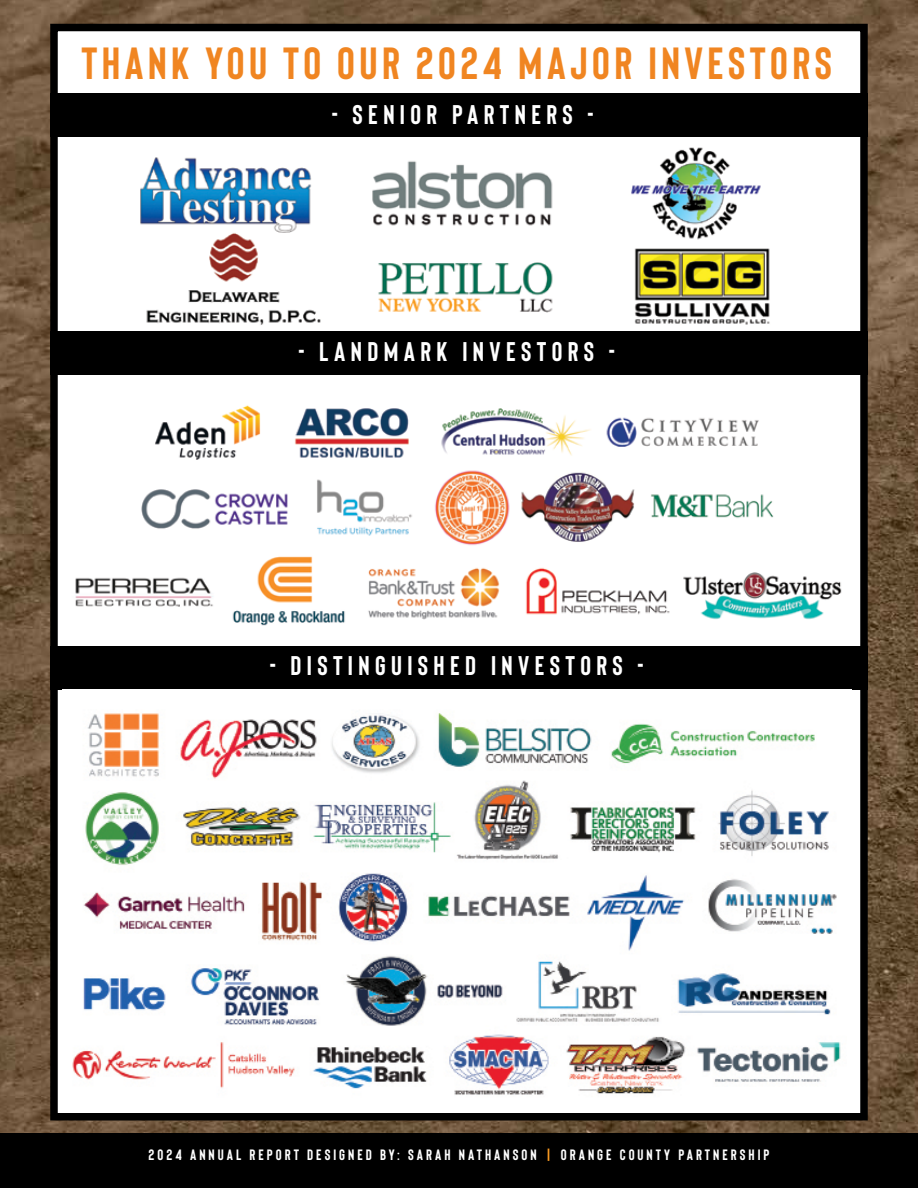
<style>
.page{position:relative;width:918px;height:1188px;background:#fff}
.page>*{position:absolute;margin:0;border:0;box-sizing:border-box;transform-origin:0 0}
.t1{font:700 45px "Bison";letter-spacing:.1em;color:#f08521}
.t2{font:700 27px "Bison";letter-spacing:.2em;color:#fff}
.t3{font:700 15px "Bison";letter-spacing:.2em;color:#fff}
.s1{color:#f89921}
</style>
<div class="page">
<img style="left:0;top:0;width:918px;height:1133px">
<div style="left:0;top:1133px;width:918px;height:55px;background:#000"></div>
<div style="left:54px;top:28px;width:810px;height:1089px;background:#fff"></div>
<div style="left:50px;top:24px;width:818px;height:1096px;border:8px solid #000"></div>
<img style="left:140px;top:147px;width:630px;height:178px">
<div style="left:50px;top:93px;width:818px;height:44px;background:#000"></div>
<div style="left:50px;top:332px;width:818px;height:43px;background:#000"></div>
<div style="left:50px;top:646px;width:818px;height:43px;background:#000"></div>
<img style="left:72px;top:713px;width:769px;height:382px">
<img style="left:75px;top:405px;width:767px;height:221px">
<h1 class="t1" style="left:81px;top:35px;width:752px">THANK YOU TO OUR 2024 MAJOR INVESTORS</h1>
<h2 class="t2" style="left:332px;top:98px;width:262px">- SENIOR PARTNERS -</h2>
<h2 class="t2" style="left:299px;top:335px;width:317px">- LANDMARK INVESTORS -</h2>
<h2 class="t2" style="left:270px;top:649px;width:375px">- DISTINGUISHED INVESTORS -</h2>
<p class="t3" style="left:149px;top:1146px;width:622px">2024 ANNUAL REPORT DESIGNED BY: SARAH NATHANSON <span class="s1">|</span> ORANGE COUNTY PARTNERSHIP</p>
</div>
